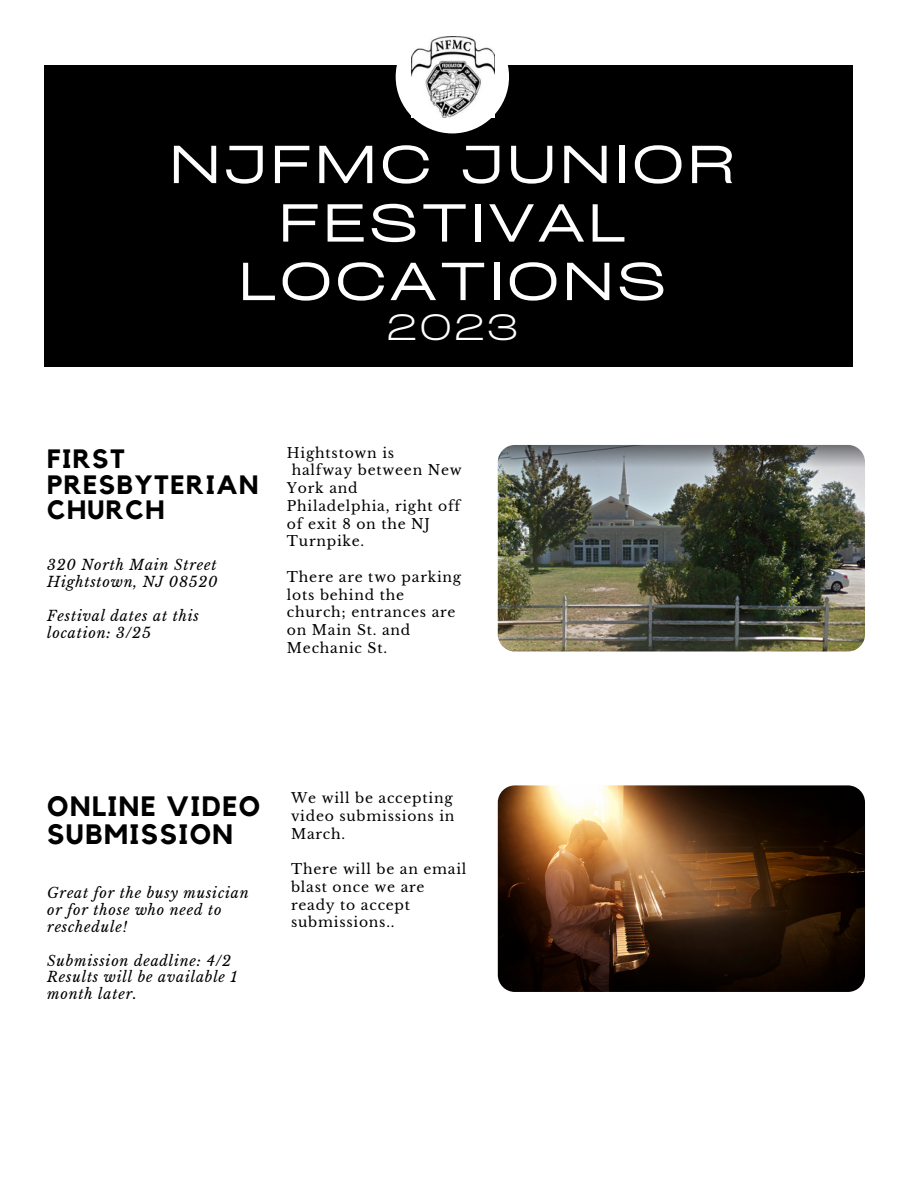
<style>
.page{position:relative;width:918px;height:1188px;background:#fff}
.page>*{position:absolute;margin:0;border:0;box-sizing:border-box;transform-origin:0 0}
.t1{font:51.15px/58.5px "Cy Grotesk Grand";letter-spacing:.07em;color:#fff;text-align:center}
.t2{font:300 35.1px "Cy Grotesk Grand";color:#fff}
.t3{font:700 27.9px/28.2px "Kollektif";letter-spacing:.055em;color:#000}
.t4{font:700 26.4px/25.8px "Kollektif";letter-spacing:.055em;color:#000}
.t5{font:italic 14.25px/16.8px "Libre Baskerville";letter-spacing:.055em;color:#000}
.t6{font:13.95px/17.7px "Libre Baskerville";letter-spacing:.055em;color:#000}
</style>
<div class="page">
<div style="left:44px;top:66px;width:809px;height:301px;background:#000"></div>
<div style="left:396px;top:20px;width:113px;height:113px;background:#fff;border-radius:50%"></div>
<img style="left:498px;top:785px;width:367px;height:207px;border-radius:17px">
<img style="left:411px;top:36px;width:83px;height:81px">
<img style="left:498px;top:445px;width:367px;height:207px;border-radius:17px">
<h1 class="t1" style="left:169px;top:133px;width:567px">NJFMC JUNIOR<br>FESTIVAL<br>LOCATIONS</h1>
<h2 class="t2" style="left:387px;top:305px;width:132px">2023</h2>
<h3 class="t4" style="left:47px;top:447px;width:213px">FIRST<br>PRESBYTERIAN<br>CHURCH</h3>
<p class="t6" style="left:287px;top:444px;width:109px">Hightstown is</p>
<p class="t6" style="left:292px;top:462px;width:172px">halfway between New</p>
<p class="t6" style="left:287px;top:479px;width:72px">York and</p>
<p class="t6" style="left:287px;top:497px;width:175px">Philadelphia, right off</p>
<p class="t6" style="left:287px;top:515px;width:145px">of exit 8 on the NJ</p>
<p class="t6" style="left:287px;top:533px;width:79px">Turnpike.</p>
<p class="t6" style="left:287px;top:568px;width:176px">There are two parking lots behind the church; entrances are on Main St. and<br>Mechanic St.</p>
<p class="t5" style="left:47px;top:557px;width:172px">320 North Main Street<br>Hightstown, NJ 08520</p>
<p class="t5" style="left:47px;top:607px;width:153px">Festival dates at this location: 3/25</p>
<h3 class="t3" style="left:47px;top:793px;width:215px">ONLINE VIDEO<br>SUBMISSION</h3>
<p class="t6" style="left:291px;top:789px;width:165px">We will be accepting video submissions in<br>March.</p>
<p class="t6" style="left:291px;top:860px;width:177px">There will be an email blast once we are ready to accept submissions..</p>
<p class="t5" style="left:47px;top:885px;width:203px">Great for the busy musician or for those who need to reschedule!</p>
<p class="t5" style="left:47px;top:952px;width:192px">Submission deadline: 4/2<br>Results will be available 1 month later.</p>
</div>
